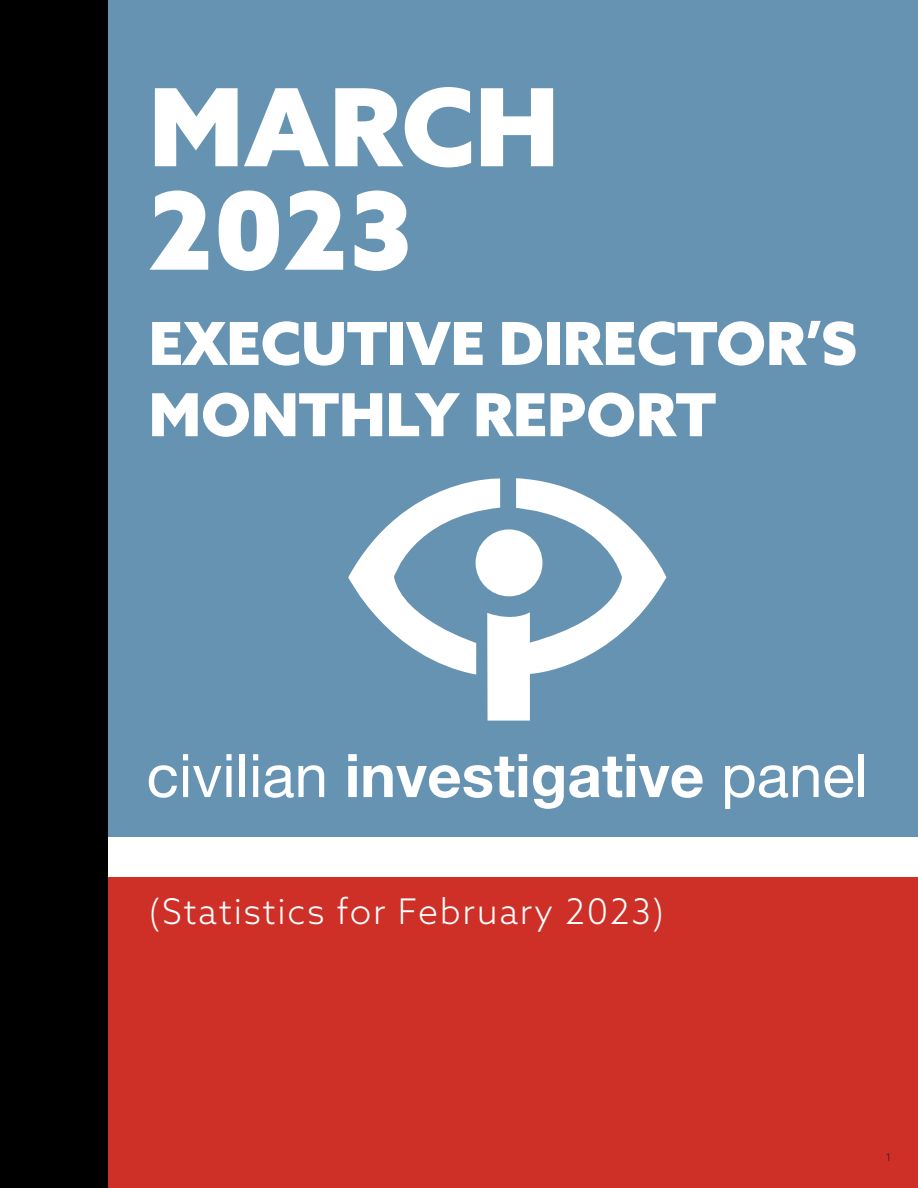
<style>
.page{position:relative;width:918px;height:1188px;background:#fff}
.page>*{position:absolute;margin:0;border:0;box-sizing:border-box;transform-origin:0 0}
.t1{font:900 107.85px/103.5px "Azo Sans";color:#fff}
.t2{font:900 59.4px/71.2px "Azo Sans";color:#fff}
.t3{font:300 35.4px "Azo Sans";letter-spacing:.05em;color:#fff}
.t4{font:300 10.5px "Azo Sans";color:#231f20}
</style>
<div class="page">
<div style="left:0;top:878px;width:918px;height:310px;background:#ce2f27"></div>
<div style="left:0;top:0;width:918px;height:837px;background:#6693b2"></div>
<div style="left:0;top:0;width:108px;height:1188px;background:#000"></div>
<svg style="left:825px;top:765px;width:29px;height:33px"></svg>
<svg style="left:725px;top:765px;width:94px;height:44px"></svg>
<svg style="left:348px;top:754px;width:355px;height:55px"></svg>
<svg style="left:265px;top:765px;width:59px;height:33px"></svg>
<svg style="left:253px;top:754px;width:5px;height:43px"></svg>
<div style="left:240px;top:754px;width:5px;height:43px;background:#fff"></div>
<svg style="left:149px;top:754px;width:83px;height:44px"></svg>
<svg style="left:348px;top:478px;width:318px;height:243px"></svg>
<div style="left:859px;top:754px;width:5px;height:43px;background:#fff"></div>
<p class="t1" style="left:149px;top:74px;width:412px">MARCH<br>2023</p>
<p class="t2" style="left:149px;top:307px;width:710px">EXECUTIVE DIRECTOR’S<br>MONTHLY REPORT</p>
<p class="t3" style="left:149px;top:889px;width:517px">(Statistics for February 2023)</p>
<p class="t4" style="left:886px;top:1150px;width:7px">1</p>
</div>
